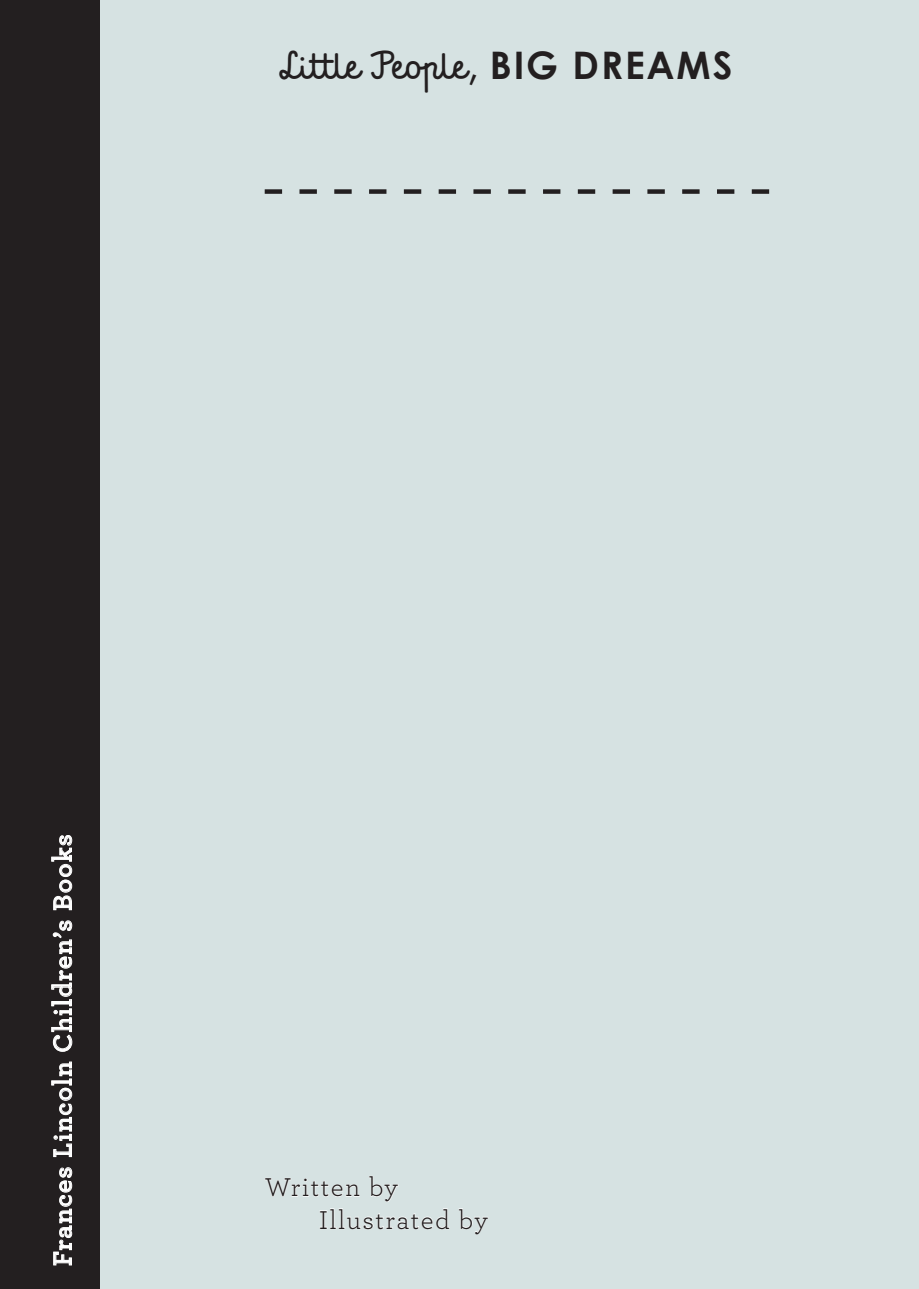
<style>
.page{position:relative;width:919px;height:1289px;background:#fff}
.page>*{position:absolute;margin:0;border:0;box-sizing:border-box;transform-origin:0 0}
.t1{font:37.95px "Mrs White";color:#231f20}
.t2{font:600 27px "Archer Pro";letter-spacing:.05em;color:#fff}
.t3{font:27px "Archer Pro";letter-spacing:.05em;color:#231f20}
.s1{font-family:"Futura BT"}
.s2{font-family:"Century Gothic";font-weight:700}
</style>
<div class="page">
<div style="left:90px;top:0;width:828px;height:1288px;background:#d6e2e2"></div>
<svg style="left:265px;top:189px;width:504px;height:5px"></svg>
<div style="left:0;top:0;width:100px;height:1288px;background:#231f20"></div>
<svg style="left:53px;top:1167px;width:19px;height:98px"></svg>
<svg style="left:51px;top:1061px;width:21px;height:96px"></svg>
<svg style="left:51px;top:920px;width:21px;height:131px"></svg>
<svg style="left:51px;top:835px;width:21px;height:75px"></svg>
<svg style="left:265px;top:1178px;width:95px;height:19px"></svg>
<svg style="left:369px;top:1176px;width:30px;height:26px"></svg>
<svg style="left:319px;top:1208px;width:130px;height:21px"></svg>
<svg style="left:458px;top:1208px;width:30px;height:26px"></svg>
<p class="t1" style="left:280px;top:41px;width:454px">Little People<span class="s1">,</span> <span class="s2">BIG DREAMS</span></p>
<p class="t2" style="left:42px;top:1266px;width:433px;rotate:-90deg">Frances Lincoln Children’s Books</p>
<p class="t3" style="left:265px;top:1168px;width:135px">Written by</p>
<p class="t3" style="left:319px;top:1200px;width:171px">Illustrated by</p>
</div>
